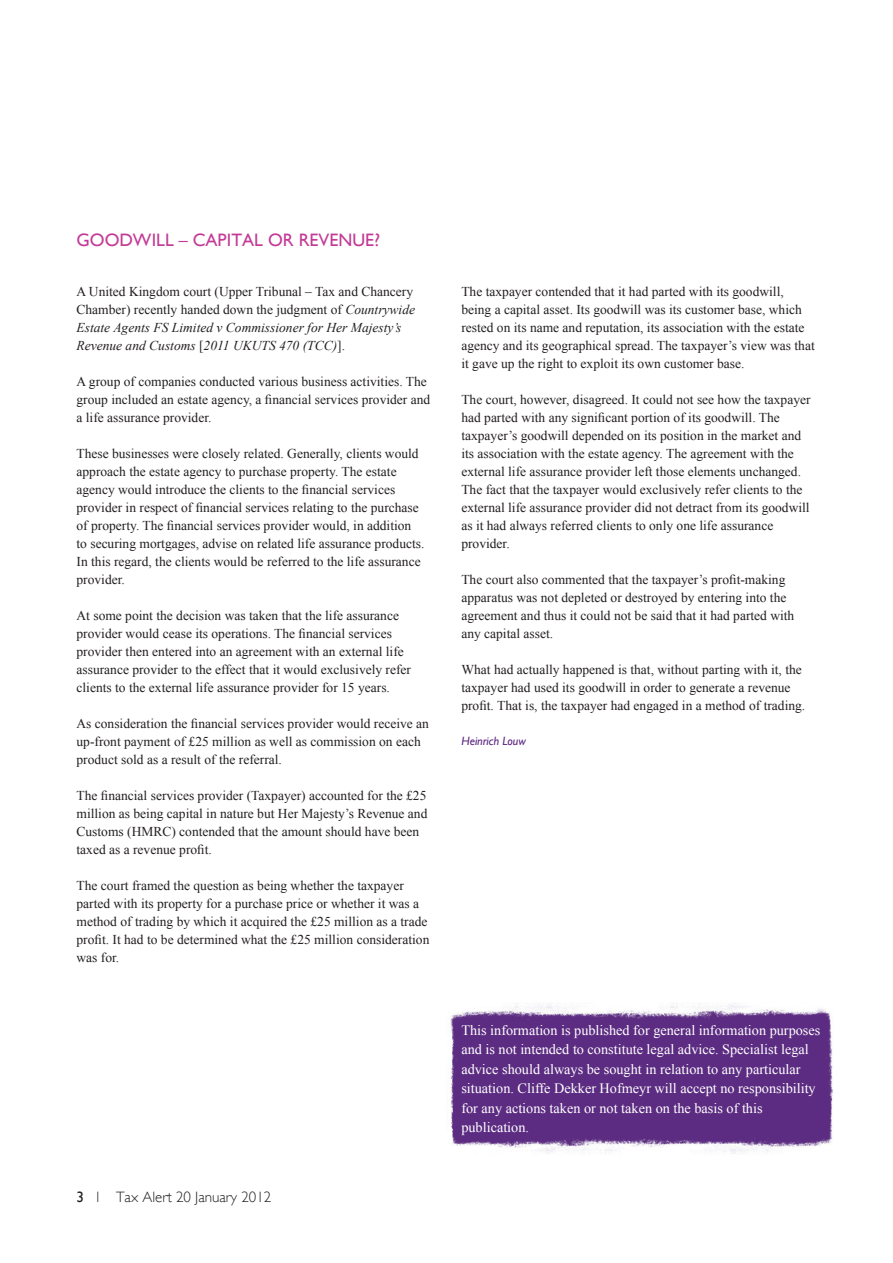
<style>
.page{position:relative;width:893px;height:1263px;background:#fff}
.page>*{position:absolute;margin:0;border:0;box-sizing:border-box;transform-origin:0 0}
.t1{font:18px "Gill Sans";color:#c33b96}
.t2{font:300 15px "Gill Sans";color:#231f20}
.t3{font:14.25px "Times New Roman";color:#fff}
.t4{font:13.5px/18px "Times New Roman";color:#231f20}
.t5{font:italic 13.5px/18px "Times New Roman";color:#231f20}
.t6{font:italic 12px "Gill Sans";color:#5c2781}
.s1{font-style:normal}
.s2{font-weight:400}
</style>
<div class="page">
<img style="left:450px;top:1003px;width:383px;height:151px">
<p class="t1" style="left:77px;top:230px;width:305px">GOODWILL – CAPITAL OR REVENUE?</p>
<p class="t5" style="left:77px;top:283px;width:340px"><span class="s1">A United Kingdom court (Upper Tribunal – Tax and Chancery Chamber) recently handed down the judgment of</span> Countrywide Estate Agents FS Limited v Commissioner for Her Majesty’s Revenue and Customs <span class="s1">[</span>2011 UKUTS 470 (TCC)<span class="s1">].</span></p>
<p class="t4" style="left:77px;top:373px;width:355px">A group of companies conducted various business activities. The group included an estate agency, a financial services provider and a life assurance provider.</p>
<p class="t4" style="left:77px;top:445px;width:349px">These businesses were closely related. Generally, clients would approach the estate agency to purchase property. The estate agency would introduce the clients to the financial services provider in respect of financial services relating to the purchase of property. The financial services provider would, in addition to securing mortgages, advise on related life assurance products.<br>In this regard, the clients would be referred to the life assurance provider.</p>
<p class="t4" style="left:77px;top:607px;width:336px">At some point the decision was taken that the life assurance provider would cease its operations. The financial services provider then entered into an agreement with an external life assurance provider to the effect that it would exclusively refer clients to the external life assurance provider for 15 years.</p>
<p class="t4" style="left:77px;top:715px;width:354px">As consideration the financial services provider would receive an up-front payment of £25 million as well as commission on each product sold as a result of the referral.</p>
<p class="t4" style="left:77px;top:787px;width:352px">The financial services provider (Taxpayer) accounted for the £25 million as being capital in nature but Her Majesty’s Revenue and Customs (HMRC) contended that the amount should have been taxed as a revenue profit.</p>
<p class="t4" style="left:77px;top:877px;width:354px">The court framed the question as being whether the taxpayer parted with its property for a purchase price or whether it was a method of trading by which it acquired the £25 million as a trade profit. It had to be determined what the £25 million consideration was for.</p>
<p class="t2" style="left:77px;top:1188px;width:196px"><span class="s2">3</span> l Tax Alert 20 January 2012</p>
<p class="t4" style="left:461px;top:283px;width:355px">The taxpayer contended that it had parted with its goodwill, being a capital asset. Its goodwill was its customer base, which rested on its name and reputation, its association with the estate agency and its geographical spread. The taxpayer’s view was that it gave up the right to exploit its own customer base.</p>
<p class="t4" style="left:461px;top:391px;width:351px">The court, however, disagreed. It could not see how the taxpayer had parted with any significant portion of its goodwill. The taxpayer’s goodwill depended on its position in the market and its association with the estate agency. The agreement with the external life assurance provider left those elements unchanged.<br>The fact that the taxpayer would exclusively refer clients to the external life assurance provider did not detract from its goodwill as it had always referred clients to only one life assurance provider.</p>
<p class="t4" style="left:461px;top:571px;width:334px">The court also commented that the taxpayer’s profit-making apparatus was not depleted or destroyed by entering into the agreement and thus it could not be said that it had parted with any capital asset.</p>
<p class="t4" style="left:461px;top:661px;width:345px">What had actually happened is that, without parting with it, the taxpayer had used its goodwill in order to generate a revenue profit. That is, the taxpayer had engaged in a method of trading.</p>
<p class="t6" style="left:461px;top:734px;width:66px">Heinrich Louw</p>
<p class="t3" style="left:461px;top:1020px;width:360px">This information is published for general information purposes</p>
<p class="t3" style="left:461px;top:1040px;width:349px">and is not intended to constitute legal advice. Specialist legal</p>
<p class="t3" style="left:461px;top:1059px;width:341px">advice should always be sought in relation to any particular</p>
<p class="t3" style="left:461px;top:1079px;width:356px">situation. Cliffe Dekker Hofmeyr will accept no responsibility</p>
<p class="t3" style="left:461px;top:1098px;width:303px">for any actions taken or not taken on the basis of this</p>
<p class="t3" style="left:461px;top:1118px;width:69px">publication.</p>
</div>
